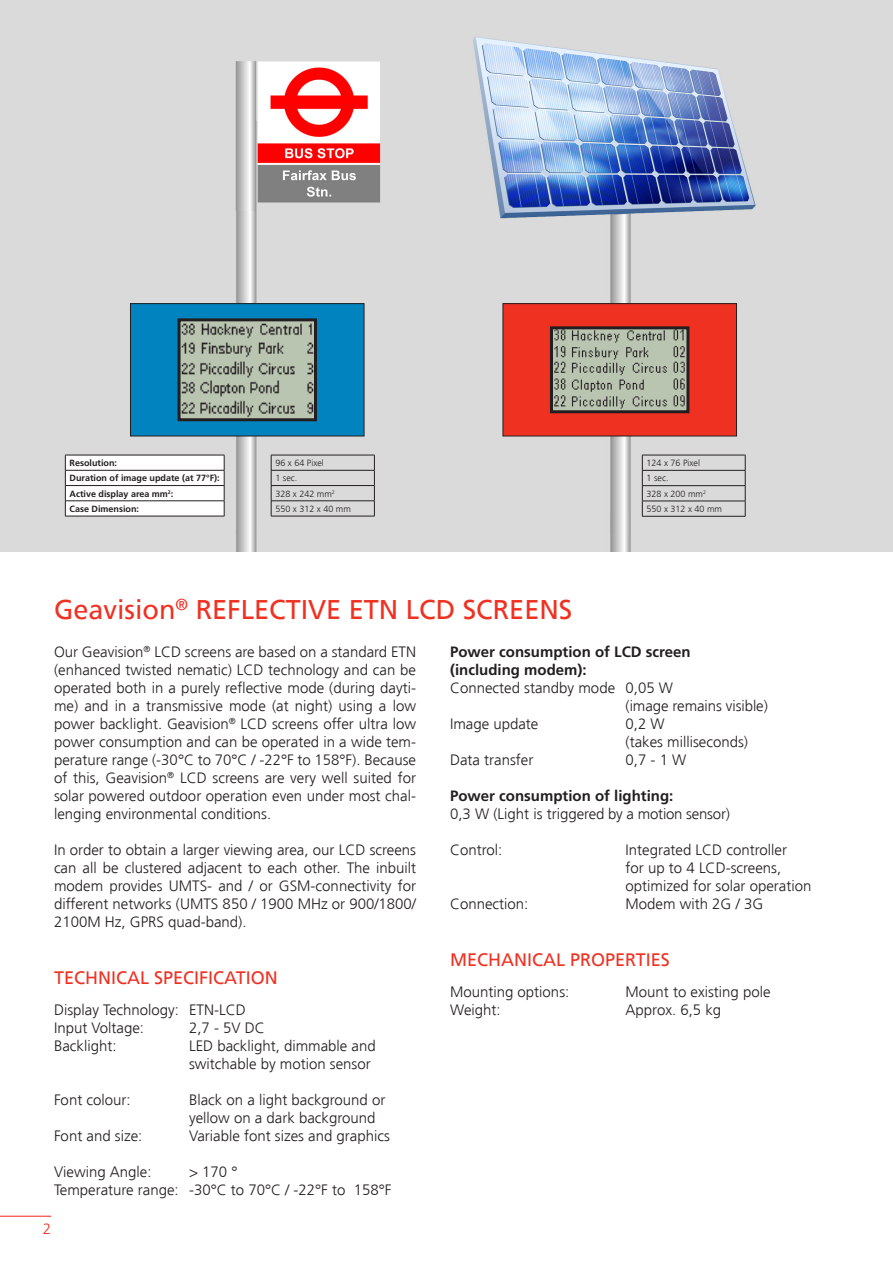
<style>
.page{position:relative;width:893px;height:1263px;background:#fff}
.page>*{position:absolute;margin:0;border:0;box-sizing:border-box;transform-origin:0 0}
.U2{font:27px "Frutiger";color:#ef3122}
.U3{font:18px "Frutiger";color:#ef3122}
.Grundtext{font:300 15px/18px "Frutiger";color:#231f20;text-align:justify}
.Grundtext-2{font:700 15px "Frutiger";color:#231f20}
.t1{font:300 15px "Frutiger";color:#ef3122}
.t2{font:700 9px "Frutiger";color:#231f20}
.t3{font:300 9px "Frutiger";color:#231f20}
</style>
<div class="page">
<hr style="left:0;top:1216px;width:51px;height:1px;background:#ef3122">
<img style="left:0;top:0;width:893px;height:552px">
<svg style="left:65px;top:455px;width:160px;height:61px"></svg>
<hr style="left:65px;top:516px;width:159px;height:1px;background:#231f20">
<hr style="left:271px;top:455px;width:104px;height:1px;background:#231f20">
<hr style="left:271px;top:470px;width:104px;height:1px;background:#231f20">
<hr style="left:271px;top:485px;width:104px;height:1px;background:#231f20">
<hr style="left:271px;top:500px;width:104px;height:1px;background:#231f20">
<svg style="left:271px;top:455px;width:1px;height:61px"></svg>
<svg style="left:374px;top:455px;width:1px;height:61px"></svg>
<hr style="left:271px;top:516px;width:104px;height:1px;background:#231f20">
<hr style="left:642px;top:455px;width:103px;height:1px;background:#231f20">
<hr style="left:642px;top:470px;width:103px;height:1px;background:#231f20">
<hr style="left:642px;top:485px;width:103px;height:1px;background:#231f20">
<hr style="left:642px;top:501px;width:103px;height:1px;background:#231f20">
<svg style="left:642px;top:455px;width:1px;height:61px"></svg>
<svg style="left:745px;top:455px;width:1px;height:61px"></svg>
<hr style="left:642px;top:516px;width:103px;height:1px;background:#231f20">
<div style="left:503px;top:304px;width:233px;height:132px;background:#ef3122"></div>
<div style="left:503px;top:303px;width:234px;height:133px;border:1px solid #231f20"></div>
<div style="left:130px;top:304px;width:234px;height:132px;background:#0083bf"></div>
<div style="left:130px;top:303px;width:234px;height:133px;border:1px solid #231f20"></div>
<img style="left:554px;top:330px;width:131px;height:79px">
<div style="left:550px;top:326px;width:139px;height:87px;border:3px solid #231f20"></div>
<img style="left:182px;top:322px;width:131px;height:95px">
<div style="left:178px;top:318px;width:139px;height:103px;border:3px solid #231f20"></div>
<p class="t2" style="left:70px;top:458px;width:49px">Resolution:</p>
<p class="t2" style="left:70px;top:473px;width:152px">Duration of image update (at 77°F):</p>
<p class="t2" style="left:70px;top:488px;width:105px">Active display area mm<sup>2</sup>:</p>
<p class="t2" style="left:70px;top:503px;width:71px">Case Dimension:</p>
<p class="t3" style="left:275px;top:458px;width:50px">96 x 64 Pixel</p>
<p class="t3" style="left:275px;top:473px;width:24px">1 sec.</p>
<p class="t3" style="left:275px;top:488px;width:61px">328 x 242 mm<sup>2</sup></p>
<p class="t3" style="left:275px;top:504px;width:77px">550 x 312 x 40 mm</p>
<p class="t3" style="left:647px;top:458px;width:55px">124 x 76 Pixel</p>
<p class="t3" style="left:647px;top:473px;width:24px">1 sec.</p>
<p class="t3" style="left:647px;top:488px;width:61px">328 x 200 mm<sup>2</sup></p>
<p class="t3" style="left:647px;top:504px;width:77px">550 x 312 x 40 mm</p>
<p class="U2" style="left:54px;top:594px;width:520px">Geavision<sup>®</sup> REFLECTIVE ETN LCD SCREENS</p>
<p class="Grundtext" style="left:54px;top:643px;width:364px">Our Geavision<sup>®</sup> LCD screens are based on a standard ETN (enhanced twisted nematic) LCD technology and can be operated both in a purely reflective mode (during dayti&shy;me) and in a transmissive mode (at night) using a low power backlight. Geavision<sup>®</sup> LCD screens offer ultra low power consumption and can be operated in a wide tem&shy;perature range (-30°C to 70°C / -22°F to 158°F). Because of this, Geavision<sup>®</sup> LCD screens are very well suited for solar powered outdoor operation even under most chal&shy;lenging environmental conditions.</p>
<p class="Grundtext" style="left:54px;top:841px;width:364px">In order to obtain a larger viewing area, our LCD screens can all be clustered adjacent to each other. The inbuilt modem provides UMTS- and / or GSM-connectivity for different networks (UMTS 850 / 1900 MHz or 900/1800/ 2100M Hz, GPRS quad-band).</p>
<p class="Grundtext-2" style="left:450px;top:643px;width:242px">Power consumption of LCD screen</p>
<p class="Grundtext-2" style="left:450px;top:661px;width:138px">(including modem):</p>
<p class="Grundtext" style="left:450px;top:679px;width:225px">Connected standby mode 0,05 W</p>
<p class="Grundtext" style="left:626px;top:697px;width:144px">(image remains visible)</p>
<p class="Grundtext" style="left:450px;top:715px;width:90px">Image update</p>
<p class="Grundtext" style="left:626px;top:715px;width:41px">0,2 W</p>
<p class="Grundtext" style="left:626px;top:733px;width:124px">(takes milliseconds)</p>
<p class="Grundtext" style="left:450px;top:751px;width:85px">Data transfer</p>
<p class="Grundtext" style="left:626px;top:751px;width:62px">0,7 - 1 W</p>
<p class="Grundtext-2" style="left:450px;top:787px;width:225px">Power consumption of lighting:</p>
<p class="Grundtext" style="left:450px;top:805px;width:281px">0,3 W (Light is triggered by a motion sensor)</p>
<p class="Grundtext" style="left:450px;top:841px;width:54px">Control:</p>
<p class="Grundtext" style="left:626px;top:841px;width:163px">Integrated LCD controller</p>
<p class="Grundtext" style="left:626px;top:859px;width:157px">for up to 4 LCD-screens,</p>
<p class="Grundtext" style="left:626px;top:877px;width:187px">optimized for solar operation</p>
<p class="Grundtext" style="left:450px;top:895px;width:80px">Connection:</p>
<p class="Grundtext" style="left:626px;top:895px;width:139px">Modem with 2G / 3G</p>
<p class="U3" style="left:54px;top:968px;width:225px">TECHNICAL SPECIFICATION</p>
<p class="Grundtext" style="left:54px;top:1001px;width:193px">Display Technology: ETN-LCD</p>
<p class="Grundtext" style="left:54px;top:1019px;width:92px">Input Voltage:</p>
<p class="Grundtext" style="left:189px;top:1019px;width:77px">2,7 - 5V DC</p>
<p class="Grundtext" style="left:54px;top:1037px;width:64px">Backlight:</p>
<p class="Grundtext" style="left:189px;top:1037px;width:188px">LED backlight, dimmable and</p>
<p class="Grundtext" style="left:189px;top:1055px;width:183px">switchable by motion sensor</p>
<p class="Grundtext" style="left:54px;top:1091px;width:78px">Font colour:</p>
<p class="Grundtext" style="left:189px;top:1091px;width:198px">Black on a light background or</p>
<p class="Grundtext" style="left:189px;top:1109px;width:188px">yellow on a dark background</p>
<p class="Grundtext" style="left:54px;top:1127px;width:90px">Font and size:</p>
<p class="Grundtext" style="left:189px;top:1127px;width:202px">Variable font sizes and graphics</p>
<p class="Grundtext" style="left:54px;top:1163px;width:99px">Viewing Angle:</p>
<p class="Grundtext" style="left:189px;top:1163px;width:50px">&gt; 170 °</p>
<p class="Grundtext" style="left:54px;top:1181px;width:339px">Temperature range: -30°C to 70°C / -22°F to 158°F</p>
<p class="t1" style="left:43px;top:1220px;width:10px">2</p>
<p class="U3" style="left:450px;top:950px;width:221px">MECHANICAL PROPERTIES</p>
<p class="Grundtext" style="left:450px;top:983px;width:121px">Mounting options:</p>
<p class="Grundtext" style="left:626px;top:983px;width:147px">Mount to existing pole</p>
<p class="Grundtext" style="left:450px;top:1001px;width:52px">Weight:</p>
<p class="Grundtext" style="left:626px;top:1001px;width:97px">Approx. 6,5 kg</p>
</div>
